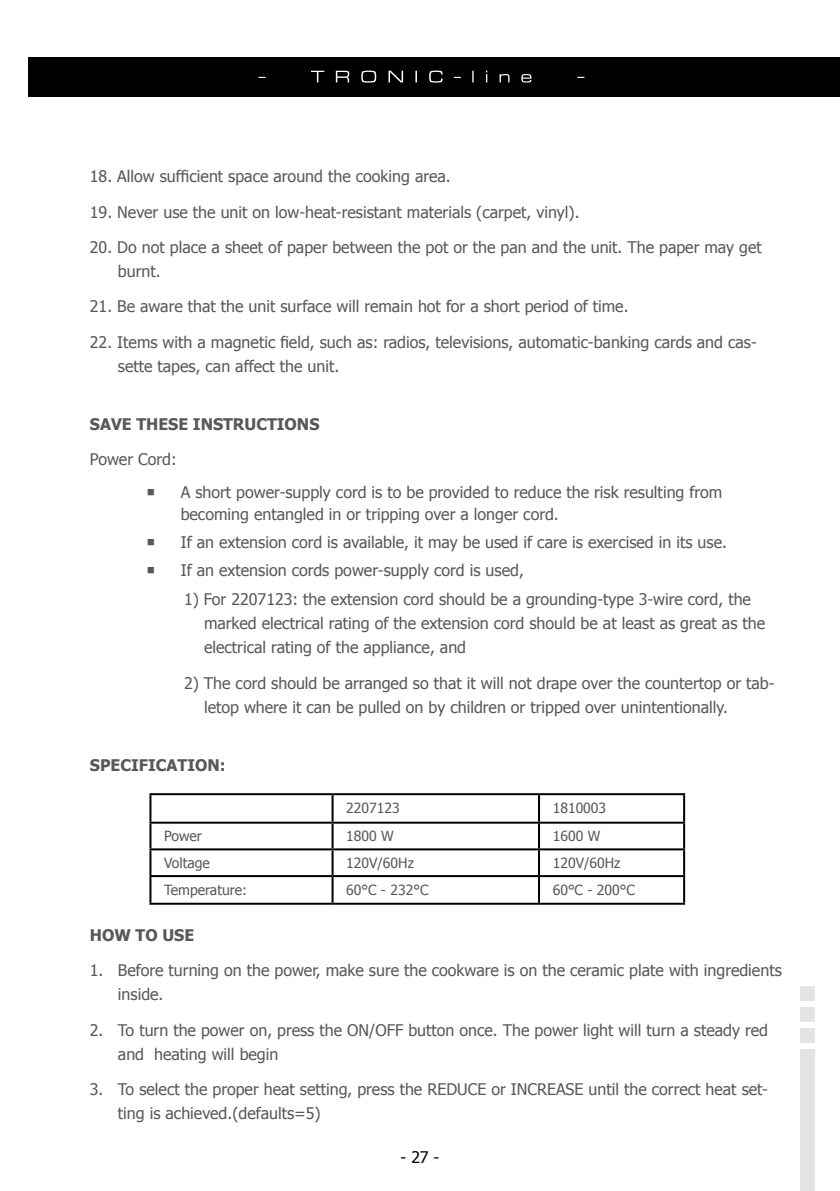
<style>
.page{position:relative;width:840px;height:1191px;background:#fff}
.page>*{position:absolute;margin:0;border:0;box-sizing:border-box;transform-origin:0 0}
.t1{font:16px/24px "Tahoma";color:#58585a}
.t2{font:700 16px "Tahoma";color:#58585a}
.t3{font:16px "Tahoma";color:#000}
.t4{font:14px "Tahoma";color:#58585a}
</style>
<div class="page">
<div style="left:28px;top:57px;width:811px;height:39px;background:#000"></div>
<div style="left:799px;top:1049px;width:15px;height:142px;background:#e3e4e4"></div>
<div style="left:799px;top:1028px;width:15px;height:15px;background:#e3e4e4"></div>
<div style="left:799px;top:1007px;width:15px;height:14px;background:#e3e4e4"></div>
<div style="left:799px;top:986px;width:15px;height:14px;background:#e3e4e4"></div>
<svg style="left:258px;top:71px;width:326px;height:12px"></svg>
<hr style="left:149px;top:793px;width:183px;height:2px;background:#000">
<hr style="left:149px;top:795px;width:2px;height:26px;background:#000">
<hr style="left:332px;top:793px;width:206px;height:2px;background:#000">
<hr style="left:331px;top:795px;width:2px;height:26px;background:#000">
<hr style="left:538px;top:793px;width:146px;height:2px;background:#000">
<hr style="left:537px;top:795px;width:2px;height:26px;background:#000">
<hr style="left:682px;top:795px;width:2px;height:26px;background:#000">
<hr style="left:149px;top:821px;width:183px;height:2px;background:#000">
<hr style="left:149px;top:823px;width:2px;height:25px;background:#000">
<hr style="left:332px;top:821px;width:206px;height:2px;background:#000">
<hr style="left:331px;top:823px;width:2px;height:25px;background:#000">
<hr style="left:538px;top:821px;width:146px;height:2px;background:#000">
<hr style="left:537px;top:823px;width:2px;height:25px;background:#000">
<hr style="left:682px;top:823px;width:2px;height:25px;background:#000">
<hr style="left:149px;top:848px;width:183px;height:2px;background:#000">
<hr style="left:149px;top:850px;width:2px;height:25px;background:#000">
<hr style="left:332px;top:848px;width:206px;height:2px;background:#000">
<hr style="left:331px;top:850px;width:2px;height:25px;background:#000">
<hr style="left:538px;top:848px;width:146px;height:2px;background:#000">
<hr style="left:537px;top:850px;width:2px;height:25px;background:#000">
<hr style="left:682px;top:850px;width:2px;height:25px;background:#000">
<hr style="left:149px;top:875px;width:183px;height:2px;background:#000">
<hr style="left:149px;top:877px;width:2px;height:25px;background:#000">
<hr style="left:332px;top:875px;width:206px;height:2px;background:#000">
<hr style="left:331px;top:877px;width:2px;height:25px;background:#000">
<hr style="left:538px;top:875px;width:146px;height:2px;background:#000">
<hr style="left:537px;top:877px;width:2px;height:25px;background:#000">
<hr style="left:682px;top:877px;width:2px;height:25px;background:#000">
<hr style="left:149px;top:902px;width:183px;height:2px;background:#000">
<hr style="left:332px;top:902px;width:206px;height:2px;background:#000">
<hr style="left:538px;top:902px;width:146px;height:2px;background:#000">
<p class="t1" style="left:90px;top:164px;width:362px">18. Allow sufficient space around the cooking area.</p>
<p class="t1" style="left:90px;top:199px;width:491px">19. Never use the unit on low-heat-resistant materials (carpet, vinyl).</p>
<p class="t1" style="left:118px;top:234px;width:645px;text-indent:-28px">20. Do not place a sheet of paper between the pot or the pan and the unit. The paper may get burnt.</p>
<p class="t1" style="left:90px;top:294px;width:540px">21. Be aware that the unit surface will remain hot for a short period of time.</p>
<p class="t1" style="left:118px;top:329px;width:640px;text-indent:-28px">22. Items with a magnetic field, such as: radios, televisions, automatic-banking cards and cas&shy;sette tapes, can affect the unit.</p>
<p class="t2" style="left:90px;top:413px;width:231px">SAVE THESE INSTRUCTIONS</p>
<p class="t1" style="left:90px;top:446px;width:88px">Power Cord:</p>
<p class="t1" style="left:181px;top:481px;width:543px;line-height:22px">A short power-supply cord is to be provided to reduce the risk resulting from becoming entangled in or tripping over a longer cord.</p>
<p class="t1" style="left:181px;top:527px;width:547px;line-height:27.6px">If an extension cord is available, it may be used if care is exercised in its use.<br>If an extension cords power-supply cord is used,</p>
<p class="t1" style="left:204px;top:587px;width:562px;text-indent:-20px">1) For 2207123: the extension cord should be a grounding-type 3-wire cord, the marked electrical rating of the extension cord should be at least as great as the electrical rating of the appliance, and</p>
<p class="t1" style="left:204px;top:670px;width:571px;text-indent:-20px">2) The cord should be arranged so that it will not drape over the countertop or tab&shy;letop where it can be pulled on by children or tripped over unintentionally.</p>
<p class="t2" style="left:90px;top:754px;width:137px">SPECIFICATION:</p>
<p class="t4" style="left:346px;top:798px;width:55px">2207123</p>
<p class="t4" style="left:552px;top:798px;width:55px">1810003</p>
<p class="t4" style="left:164px;top:827px;width:39px">Power</p>
<p class="t4" style="left:346px;top:827px;width:49px">1800 W</p>
<p class="t4" style="left:552px;top:827px;width:49px">1600 W</p>
<p class="t4" style="left:164px;top:853px;width:47px">Voltage</p>
<p class="t4" style="left:346px;top:853px;width:69px">120V/60Hz</p>
<p class="t4" style="left:552px;top:853px;width:69px">120V/60Hz</p>
<p class="t4" style="left:164px;top:880px;width:84px">Temperature:</p>
<p class="t4" style="left:346px;top:880px;width:84px">60°C - 232°C</p>
<p class="t4" style="left:552px;top:880px;width:84px">60°C - 200°C</p>
<p class="t2" style="left:90px;top:924px;width:106px">HOW TO USE</p>
<p class="t1" style="left:118px;top:957px;width:665px;text-indent:-28px">1. Before turning on the power, make sure the cookware is on the ceramic plate with ingredients inside.</p>
<p class="t1" style="left:118px;top:1017px;width:651px;text-indent:-28px">2. To turn the power on, press the ON/OFF button once. The power light will turn a steady red and heating will begin</p>
<p class="t1" style="left:118px;top:1076px;width:651px;text-indent:-28px">3. To select the proper heat setting, press the REDUCE or INCREASE until the correct heat set&shy;ting is achieved.(defaults=5)</p>
<p class="t3" style="left:400px;top:1146px;width:40px">- 27 -</p>
</div>
